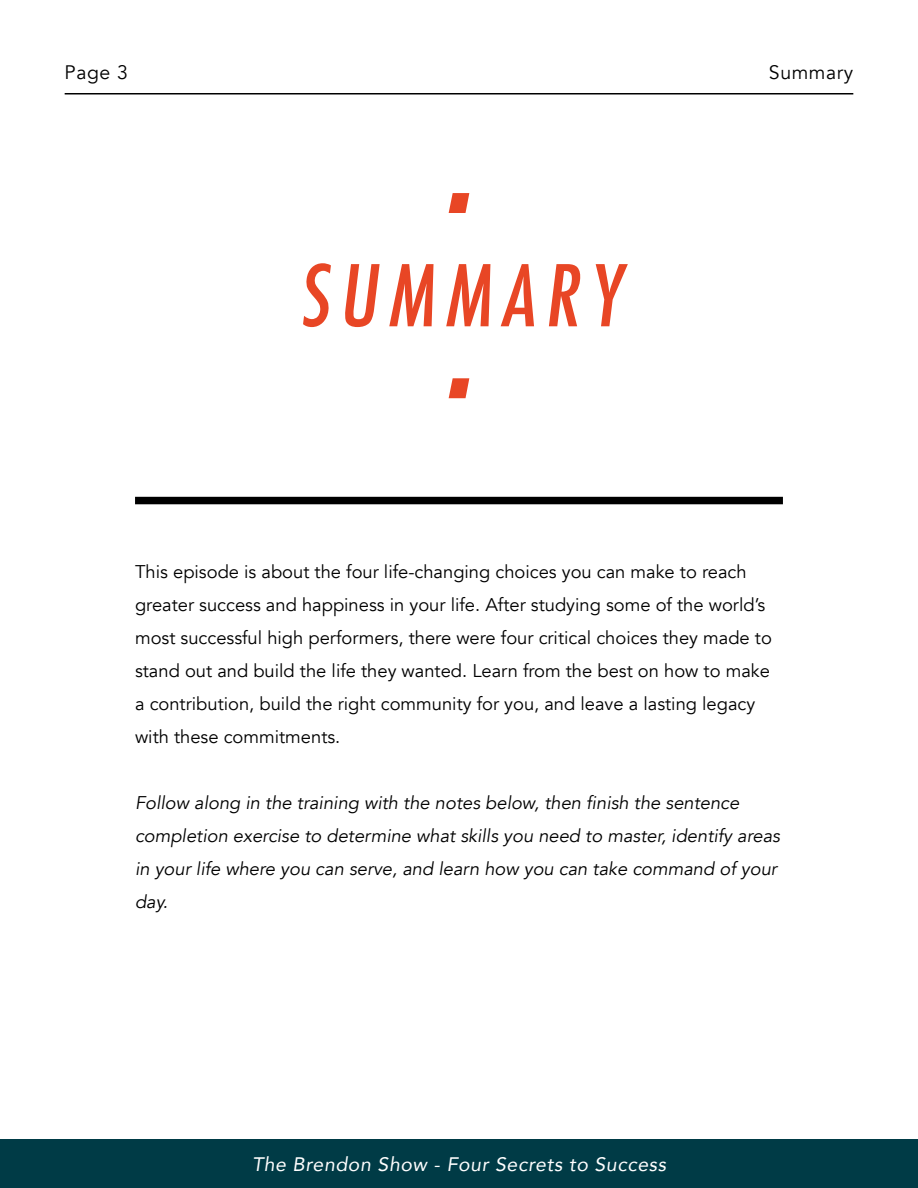
<style>
.page{position:relative;width:918px;height:1188px;background:#fff}
.page>*{position:absolute;margin:0;border:0;box-sizing:border-box;transform-origin:0 0}
.t1{font:500 condensed 82.5px "Futura";color:#e84625}
.t2{font:italic 19.5px "Avenir";letter-spacing:.03em;color:#fff}
.t3{font:19.5px "Avenir";letter-spacing:.03em;color:#000}
.t4{font:18.3px/33px "Avenir";color:#000}
.t5{font:italic 18.3px/33px "Avenir";color:#000}
</style>
<div class="page">
<div style="left:135px;top:497px;width:648px;height:7px;background:#000"></div>
<hr style="left:65px;top:93px;width:788px;height:1px;background:#000">
<div style="left:0;top:1140px;width:918px;height:48px;background:#003b46"></div>
<svg style="left:449px;top:193px;width:20px;height:20px"></svg>
<svg style="left:449px;top:378px;width:20px;height:20px"></svg>
<p class="t3" style="left:65px;top:60px;width:65px">Page 3</p>
<p class="t3" style="left:769px;top:60px;width:86px">Summary</p>
<h1 class="t1" style="left:298px;top:243px;width:337px">SUMMARY</h1>
<p class="t4" style="left:135px;top:556px;width:638px">This episode is about the four life-changing choices you can make to reach greater success and happiness in your life. After studying some of the world’s most successful high performers, there were four critical choices they made to stand out and build the life they wanted. Learn from the best on how to make a contribution, build the right community for you, and leave a lasting legacy with these commitments.</p>
<p class="t5" style="left:135px;top:787px;width:647px">Follow along in the training with the notes below, then finish the sentence completion exercise to determine what skills you need to master, identify areas in your life where you can serve, and learn how you can take command of your day.</p>
<p class="t2" style="left:252px;top:1153px;width:415px">The Brendon Show - Four Secrets to Success</p>
</div>
